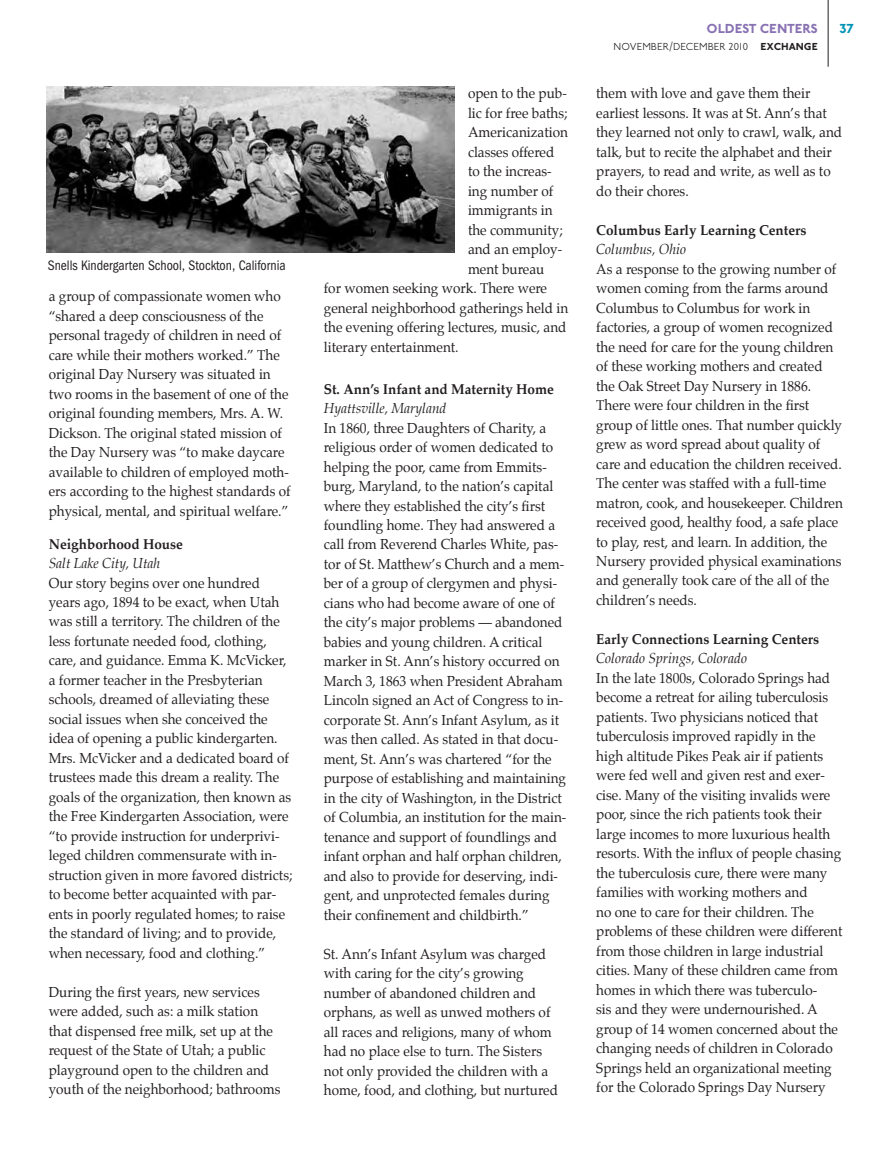
<style>
.page{position:relative;width:891px;height:1161px;background:#fff}
.page>*{position:absolute;margin:0;border:0;box-sizing:border-box;transform-origin:0 0}
.t1{font:14.25px/19.5px "Palatino";color:#231f20;scale:.95 1}
.t2{font:700 14.25px "Palatino";color:#231f20;scale:.95 1}
.t3{font:italic 14.25px "Palatino";color:#231f20;scale:.95 1}
.t4{font:14.25px "Franklin Got Cd ITC";color:#231f20;scale:.95 1}
.t5{font:700 13.5px "Johnston ITC";letter-spacing:-.015em;color:#8972b3}
.t6{font:700 13.5px "Johnston ITC";color:#0093b4}
.t7{font:300 10.5px "Johnston ITC";color:#231f20}
.s1{font-weight:700}
</style>
<div class="page">
<hr style="left:828px;top:0;width:1px;height:67px;background:#231f20">
<img style="left:46px;top:86px;width:408px;height:167px">
<p class="t4" style="left:48px;top:258px;width:252px">Snells Kindergarten School, Stockton, California</p>
<p class="t1" style="left:49px;top:286px;width:256px">a group of compassionate women who “shared a deep consciousness of the personal tragedy of children in need of care while their mothers worked.” The original Day Nursery was situated in two rooms in the basement of one of the original founding members, Mrs. A. W.<br>Dickson. The original stated mission of the Day Nursery was “to make daycare available to children of employed moth&shy;ers according to the highest standards of physical, mental, and spiritual welfare.”</p>
<p class="t2" style="left:49px;top:532px;width:143px">Neighborhood House</p>
<p class="t3" style="left:49px;top:552px;width:119px">Salt Lake City, Utah</p>
<p class="t1" style="left:49px;top:573px;width:258px">Our story begins over one hundred years ago, 1894 to be exact, when Utah was still a territory. The children of the less fortunate needed food, clothing, care, and guidance. Emma K. McVicker, a former teacher in the Presbyterian schools, dreamed of alleviating these social issues when she conceived the idea of opening a public kindergarten.<br>Mrs. McVicker and a dedicated board of trustees made this dream a reality. The goals of the organization, then known as the Free Kindergarten Association, were “to provide instruction for underprivi&shy;leged children commensurate with in&shy;struction given in more favored districts; to become better acquainted with par&shy;ents in poorly regulated homes; to raise the standard of living; and to provide, when necessary, food and clothing.”</p>
<p class="t1" style="left:49px;top:982px;width:245px">During the first years, new services were added, such as: a milk station that dispensed free milk, set up at the request of the State of Utah; a public playground open to the children and youth of the neighborhood; bathrooms</p>
<p class="t1" style="left:468px;top:83px;width:106px">open to the pub-</p>
<p class="t1" style="left:468px;top:103px;width:106px">lic for free baths;</p>
<p class="t1" style="left:468px;top:122px;width:107px">Americanization</p>
<p class="t1" style="left:468px;top:142px;width:92px">classes offered</p>
<p class="t1" style="left:468px;top:161px;width:90px">to the increas-</p>
<p class="t1" style="left:468px;top:181px;width:91px">ing number of</p>
<p class="t1" style="left:468px;top:200px;width:91px">immigrants in</p>
<p class="t1" style="left:468px;top:220px;width:101px">the community;</p>
<p class="t1" style="left:468px;top:239px;width:101px">and an employ-</p>
<p class="t1" style="left:468px;top:259px;width:82px">ment bureau</p>
<p class="t1" style="left:324px;top:278px;width:237px">for women seeking work. There were</p>
<p class="t1" style="left:324px;top:298px;width:259px">general neighborhood gatherings held in</p>
<p class="t1" style="left:324px;top:317px;width:257px">the evening offering lectures, music, and</p>
<p class="t1" style="left:324px;top:337px;width:143px">literary entertainment.</p>
<p class="t2" style="left:324px;top:377px;width:244px">St. Ann’s Infant and Maternity Home</p>
<p class="t3" style="left:324px;top:397px;width:131px">Hyattsville, Maryland</p>
<p class="t1" style="left:324px;top:418px;width:257px">In 1860, three Daughters of Charity, a religious order of women dedicated to helping the poor, came from Emmits&shy;burg, Maryland, to the nation’s capital where they established the city’s first foundling home. They had answered a call from Reverend Charles White, pas&shy;tor of St. Matthew’s Church and a mem&shy;ber of a group of clergymen and physi&shy;cians who had become aware of one of the city’s major problems — abandoned babies and young children. A critical marker in St. Ann’s history occurred on March 3, 1863 when President Abraham Lincoln signed an Act of Congress to in&shy;corporate St. Ann’s Infant Asylum, as it was then called. As stated in that docu&shy;ment, St. Ann’s was chartered “for the purpose of establishing and maintaining in the city of Washington, in the District of Columbia, an institution for the main&shy;tenance and support of foundlings and infant orphan and half orphan children, and also to provide for deserving, indi&shy;gent, and unprotected females during their confinement and childbirth.”</p>
<p class="t1" style="left:324px;top:944px;width:248px">St. Ann’s Infant Asylum was charged with caring for the city’s growing number of abandoned children and orphans, as well as unwed mothers of all races and religions, many of whom had no place else to turn. The Sisters not only provided the children with a home, food, and clothing, but nurtured</p>
<p class="t5" style="left:706px;top:21px;width:113px">OLDEST CENTERS</p>
<p class="t6" style="left:839px;top:21px;width:17px">37</p>
<p class="t7" style="left:614px;top:40px;width:206px">NOVEMBER/DECEMBER 2010 <span class="s1">EXCHANGE</span></p>
<p class="t1" style="left:596px;top:83px;width:260px">them with love and gave them their earliest lessons. It was at St. Ann’s that they learned not only to crawl, walk, and talk, but to recite the alphabet and their prayers, to read and write, as well as to do their chores.</p>
<p class="t2" style="left:596px;top:218px;width:223px">Columbus Early Learning Centers</p>
<p class="t3" style="left:596px;top:238px;width:96px">Columbus, Ohio</p>
<p class="t1" style="left:596px;top:259px;width:261px">As a response to the growing number of women coming from the farms around Columbus to Columbus for work in factories, a group of women recognized the need for care for the young children of these working mothers and created the Oak Street Day Nursery in 1886.<br>There were four children in the first group of little ones. That number quickly grew as word spread about quality of care and education the children received.<br>The center was staffed with a full-time matron, cook, and housekeeper. Children received good, healthy food, a safe place to play, rest, and learn. In addition, the Nursery provided physical examinations and generally took care of the all of the children’s needs.</p>
<p class="t2" style="left:596px;top:627px;width:236px">Early Connections Learning Centers</p>
<p class="t3" style="left:596px;top:647px;width:160px">Colorado Springs, Colorado</p>
<p class="t1" style="left:596px;top:668px;width:261px">In the late 1800s, Colorado Springs had become a retreat for ailing tuberculosis patients. Two physicians noticed that tuberculosis improved rapidly in the high altitude Pikes Peak air if patients were fed well and given rest and exer&shy;cise. Many of the visiting invalids were poor, since the rich patients took their large incomes to more luxurious health resorts. With the influx of people chasing the tuberculosis cure, there were many families with working mothers and<br>no one to care for their children. The problems of these children were different from those children in large industrial cities. Many of these children came from homes in which there was tuberculo-<br>sis and they were undernourished. A group of 14 women concerned about the changing needs of children in Colorado Springs held an organizational meeting for the Colorado Springs Day Nursery</p>
</div>
